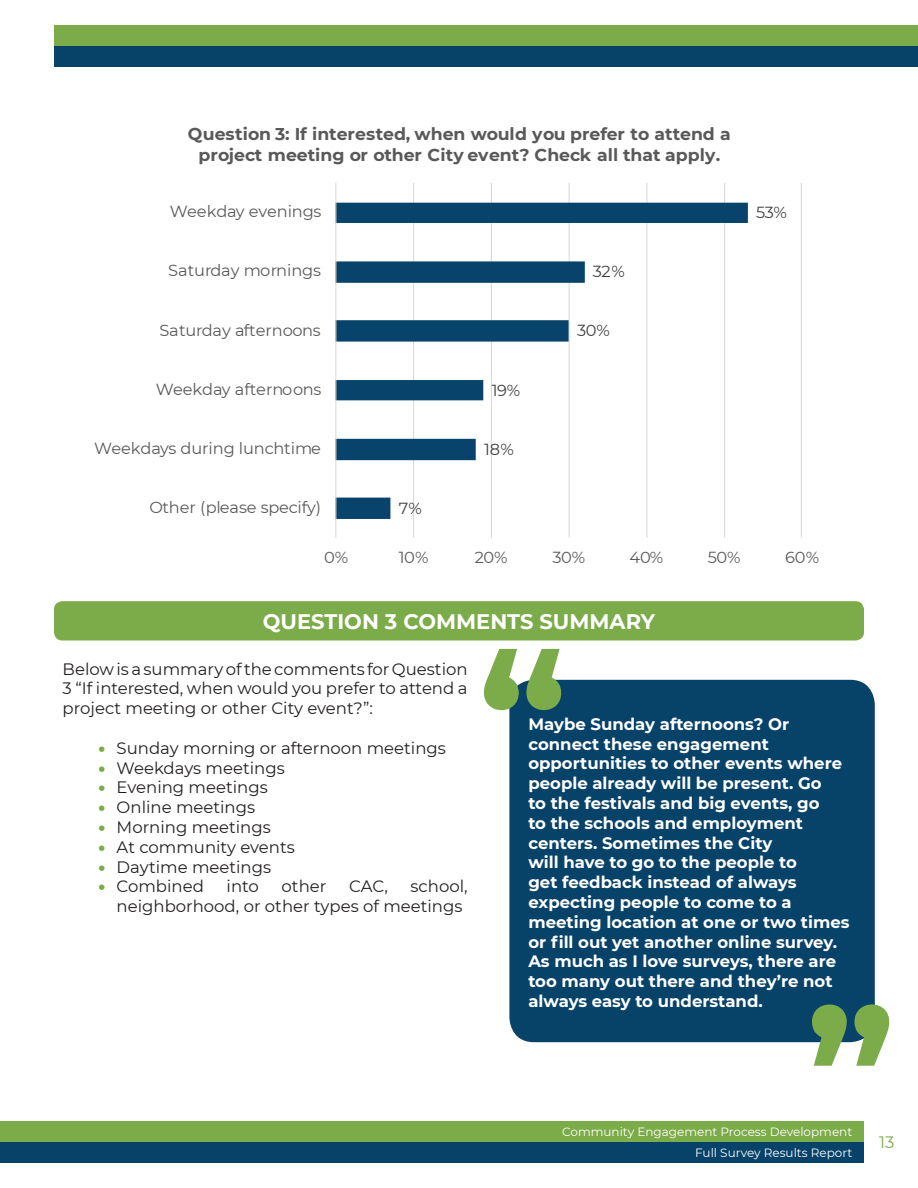
<style>
.page{position:relative;width:918px;height:1188px;background:#fff}
.page>*{position:absolute;margin:0;border:0;box-sizing:border-box;transform-origin:0 0}
.t1{font:700 180px "Montserrat";color:#7cab49}
.t2{font:700 21px "Montserrat";color:#fff}
.t3{font:700 17.1px/21.3px "Montserrat";color:#595959;text-align:center}
.t4{font:700 16.5px/19.8px "Montserrat";color:#fff}
.t5{font:16.5px/19.8px "Montserrat";color:#231f20;text-align:justify}
.t6{font:900 16.5px "Montserrat";color:#7cab49}
.t7{font:16.5px "Montserrat";color:#7cab49}
.t8{font:16.05px "Montserrat";letter-spacing:-.01em;color:#595959}
.t9{font:16.05px "Montserrat";letter-spacing:-.03em;color:#404040}
.t10{font:12px "Montserrat";color:#fff}
</style>
<div class="page">
<div style="left:54px;top:25px;width:864px;height:21px;background:#7cab49"></div>
<div style="left:0;top:1121px;width:864px;height:21px;background:#7cab49"></div>
<div style="left:54px;top:46px;width:864px;height:21px;background:#074269"></div>
<div style="left:0;top:1142px;width:864px;height:21px;background:#074269"></div>
<div style="left:55px;top:602px;width:808px;height:38px;background:#7cab49;border-radius:8px"></div>
<div style="left:54px;top:601px;width:810px;height:39px;border:2px solid #7cab49;border-radius:8px"></div>
<hr style="left:413px;top:183px;width:1px;height:355px;background:#d9d9d9">
<hr style="left:491px;top:183px;width:1px;height:355px;background:#d9d9d9">
<hr style="left:569px;top:183px;width:1px;height:355px;background:#d9d9d9">
<hr style="left:646px;top:183px;width:1px;height:355px;background:#d9d9d9">
<hr style="left:724px;top:183px;width:1px;height:355px;background:#d9d9d9">
<hr style="left:801px;top:183px;width:1px;height:355px;background:#d9d9d9">
<svg style="left:336px;top:203px;width:412px;height:316px"></svg>
<hr style="left:335px;top:183px;width:1px;height:355px;background:#d9d9d9">
<div style="left:510px;top:681px;width:364px;height:360px;background:#074269;border-radius:24px"></div>
<div style="left:509px;top:680px;width:366px;height:362px;border:2px solid #074269;border-radius:24px"></div>
<p class="t3" style="left:188px;top:122px;width:545px">Question 3: If interested, when would you prefer to attend a project meeting or other City event? Check all that apply.</p>
<p class="t8" style="left:170px;top:201px;width:153px">Weekday evenings</p>
<p class="t8" style="left:168px;top:260px;width:154px">Saturday mornings</p>
<p class="t9" style="left:593px;top:261px;width:33px">32%</p>
<p class="t8" style="left:160px;top:319px;width:163px">Saturday afternoons</p>
<p class="t9" style="left:577px;top:320px;width:34px">30%</p>
<p class="t8" style="left:156px;top:378px;width:167px">Weekday afternoons</p>
<p class="t9" style="left:492px;top:379px;width:30px">19%</p>
<p class="t8" style="left:94px;top:437px;width:228px">Weekdays during lunchtime</p>
<p class="t9" style="left:484px;top:438px;width:31px">18%</p>
<p class="t8" style="left:150px;top:496px;width:173px">Other (please specify)</p>
<p class="t9" style="left:399px;top:497px;width:25px">7%</p>
<p class="t9" style="left:756px;top:201px;width:32px">53%</p>
<p class="t8" style="left:324px;top:546px;width:26px">0%</p>
<p class="t8" style="left:399px;top:546px;width:31px">10%</p>
<p class="t8" style="left:475px;top:546px;width:34px">20%</p>
<p class="t8" style="left:553px;top:546px;width:34px">30%</p>
<p class="t8" style="left:629px;top:546px;width:35px">40%</p>
<p class="t8" style="left:708px;top:546px;width:34px">50%</p>
<p class="t8" style="left:785px;top:546px;width:35px">60%</p>
<p class="t2" style="left:263px;top:606px;width:394px">QUESTION 3 COMMENTS SUMMARY</p>
<p class="t5" style="left:63px;top:658px;width:407px">Below is a summary of the comments for Question 3 “If interested, when would you prefer to attend a project meeting or other City event?”:</p>
<p class="t5" style="left:117px;top:737px;width:331px">Sunday morning or afternoon meetings</p>
<p class="t5" style="left:117px;top:757px;width:170px">Weekdays meetings</p>
<p class="t5" style="left:117px;top:777px;width:153px">Evening meetings</p>
<p class="t5" style="left:117px;top:797px;width:140px">Online meetings</p>
<p class="t5" style="left:117px;top:817px;width:156px">Morning meetings</p>
<p class="t5" style="left:117px;top:836px;width:180px">At community events</p>
<p class="t5" style="left:117px;top:856px;width:156px">Daytime meetings</p>
<p class="t5" style="left:117px;top:876px;width:89px">Combined</p>
<p class="t5" style="left:227px;top:876px;width:34px">into</p>
<p class="t5" style="left:282px;top:876px;width:46px">other</p>
<p class="t5" style="left:349px;top:876px;width:40px">CAC,</p>
<p class="t6" style="left:99px;top:736px;width:8px">•</p>
<p class="t6" style="left:99px;top:755px;width:8px">•</p>
<p class="t6" style="left:99px;top:775px;width:8px">•</p>
<p class="t6" style="left:99px;top:795px;width:8px">•</p>
<p class="t6" style="left:99px;top:815px;width:8px">•</p>
<p class="t6" style="left:99px;top:835px;width:8px">•</p>
<p class="t6" style="left:99px;top:854px;width:8px">•</p>
<p class="t6" style="left:99px;top:874px;width:8px">•</p>
<p class="t5" style="left:117px;top:876px;width:352px;text-indent:294px">school, neighborhood, or other types of meetings</p>
<p class="t1" style="left:478px;top:589px;width:91px">“</p>
<p class="t4" style="left:528px;top:713px;width:323px">Maybe Sunday afternoons? Or connect these engagement opportunities to other events where people already will be present. Go<br>to the festivals and big events, go<br>to the schools and employment centers. Sometimes the City<br>will have to go to the people to<br>get feedback instead of always expecting people to come to a meeting location at one or two times or fill out yet another online survey.<br>As much as I love surveys, there are too many out there and they’re not always easy to understand.</p>
<p class="t1" style="left:806px;top:946px;width:91px">”</p>
<p class="t10" style="left:562px;top:1123px;width:292px">Community Engagement Process Development</p>
<p class="t10" style="left:695px;top:1144px;width:159px">Full Survey Results Report</p>
<p class="t7" style="left:879px;top:1130px;width:17px">13</p>
</div>
